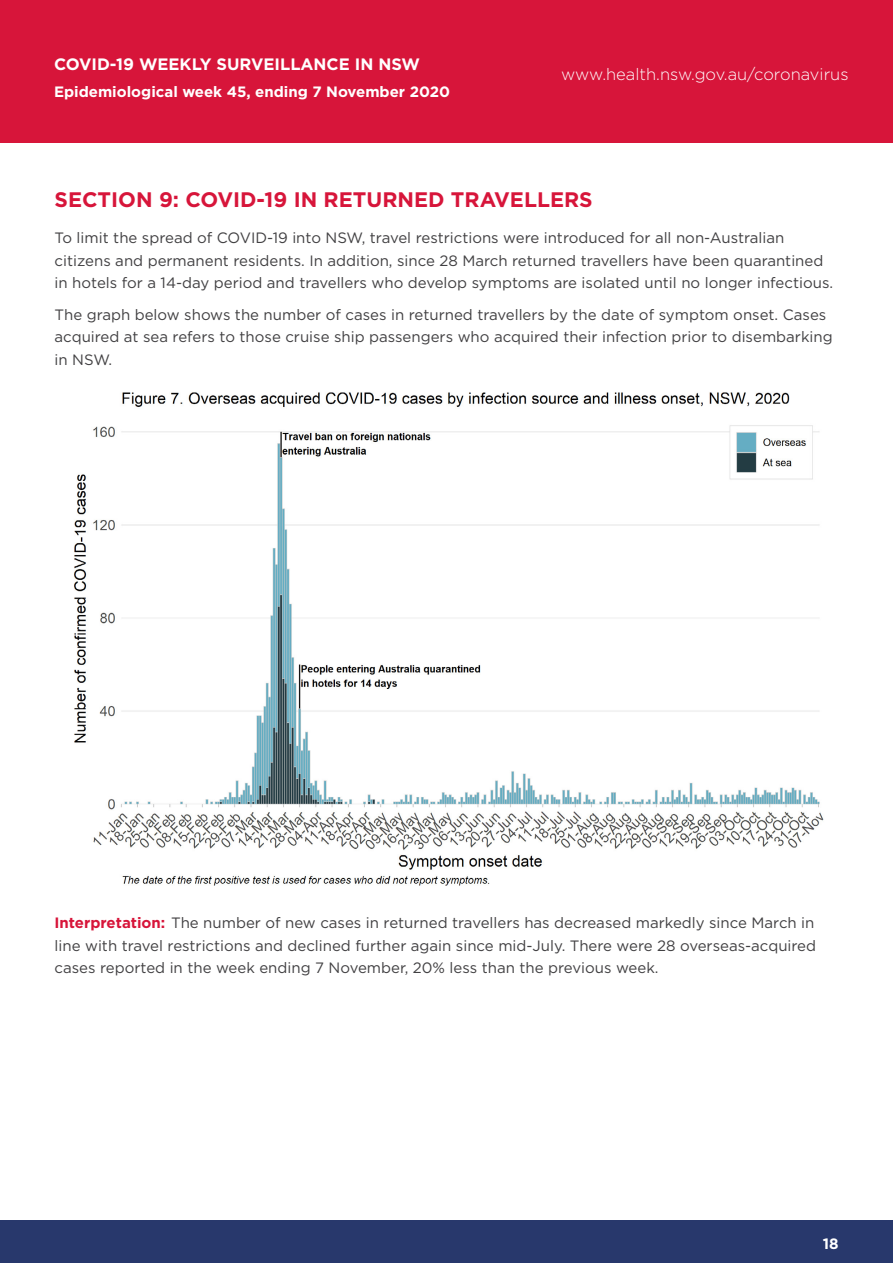
<style>
.page{position:relative;width:893px;height:1263px;background:#fff}
.page>*{position:absolute;margin:0;border:0;box-sizing:border-box;transform-origin:0 0}
.t1{font:700 21px "Gotham";color:#d7153a}
.t2{font:300 16.5px "Gotham";color:#fff}
.t3{font:700 16.5px "Gotham";color:#fff}
.t4{font:15px/22.5px "Gotham";color:#414042}
.t5{font:700 15px "Gotham";color:#fff}
.s1{font-weight:700;color:#d7153a}
</style>
<div class="page">
<div style="left:0;top:0;width:893px;height:143px;background:#d7153a"></div>
<div style="left:0;top:1220px;width:893px;height:43px;background:#28386c"></div>
<img style="left:73px;top:392px;width:751px;height:494px">
<p class="t3" style="left:54px;top:55px;width:368px">COVID-19 WEEKLY SURVEILLANCE IN NSW</p>
<p class="t5" style="left:54px;top:83px;width:398px">Epidemiological week 45, ending 7 November 2020</p>
<p class="t2" style="left:561px;top:65px;width:289px">www.health.nsw.gov.au/coronavirus</p>
<h1 class="t1" style="left:55px;top:187px;width:540px">SECTION 9: COVID-19 IN RETURNED TRAVELLERS</h1>
<p class="t4" style="left:55px;top:226px;width:780px">To limit the spread of COVID-19 into NSW, travel restrictions were introduced for all non-Australian citizens and permanent residents. In addition, since 28 March returned travellers have been quarantined in hotels for a 14-day period and travellers who develop symptoms are isolated until no longer infectious.</p>
<p class="t4" style="left:55px;top:303px;width:780px">The graph below shows the number of cases in returned travellers by the date of symptom onset. Cases acquired at sea refers to those cruise ship passengers who acquired their infection prior to disembarking in NSW.</p>
<p class="t4" style="left:55px;top:911px;width:763px;text-align:justify"><span class="s1">Interpretation:</span> The number of new cases in returned travellers has decreased markedly since March in line with travel restrictions and declined further again since mid-July. There were 28 overseas-acquired cases reported in the week ending 7 November, 20% less than the previous week.</p>
<p class="t5" style="left:823px;top:1235px;width:17px">18</p>
</div>
